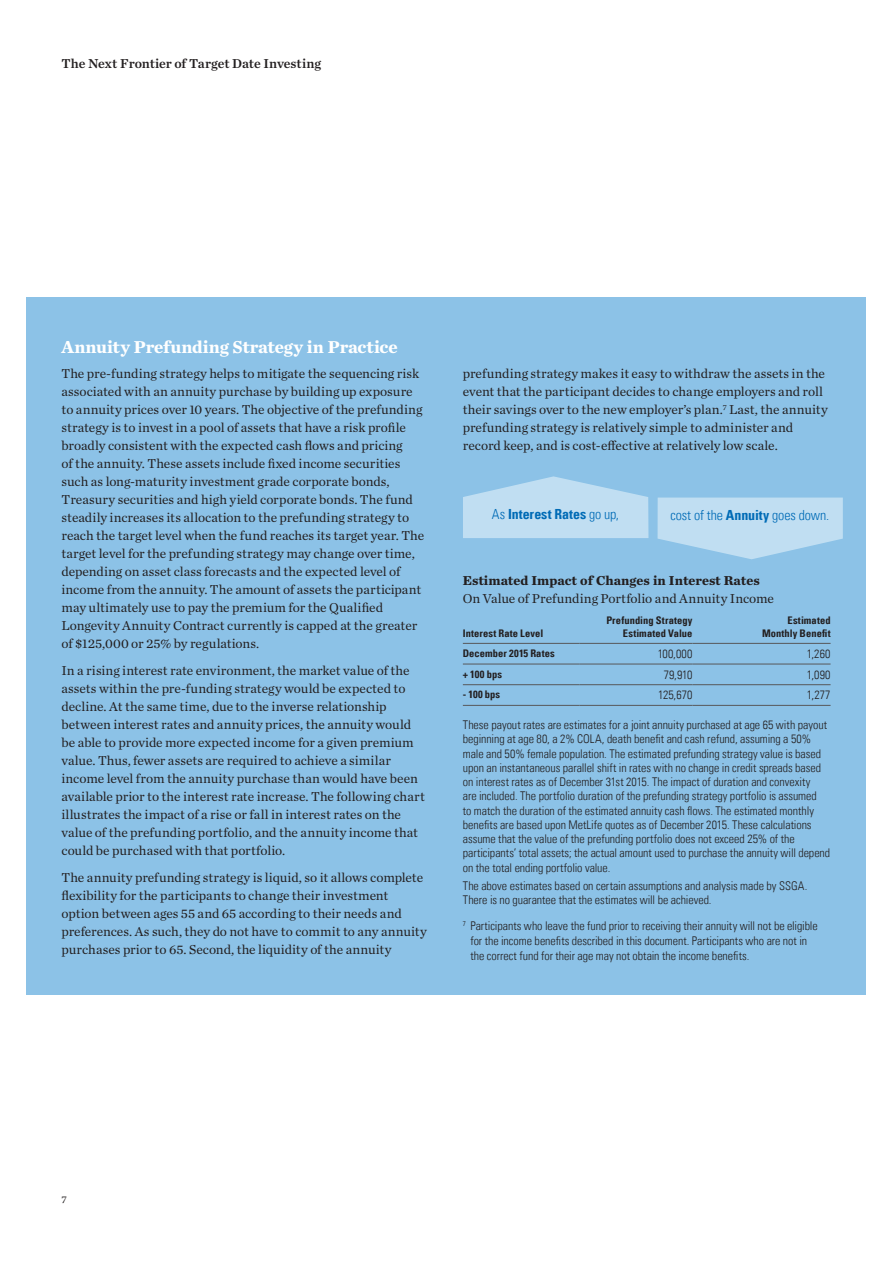
<style>
.page{position:relative;width:893px;height:1263px;background:#fff}
.page>*{position:absolute;margin:0;border:0;box-sizing:border-box;transform-origin:0 0}
.t1{font:700 18px "Chronicle Text G1";letter-spacing:-.005em;color:#fff}
.t2{font:13.95px "Univers Com 47 Light Cond";letter-spacing:-.005em;color:#006bb6}
.t3{font:13.95px "Univers Com 67 Bold Cond";letter-spacing:-.005em;color:#006bb6}
.t4{font:13.5px/18px "Chronicle Text G1";color:#231f20}
.t5{font:700 13.5px "Chronicle Text G1";color:#231f20}
.t6{font:13.5px "Chronicle Text G1 Semi";letter-spacing:-.005em;color:#231f20}
.t7{font:12px/14.2px "Univers Com 47 Light Cond";letter-spacing:-.005em;color:#231f20}
.t8{font:10.5px/13.5px "Univers Com 67 Bold Cond";letter-spacing:.01em;color:#231f20;text-align:right}
.t9{font:10.5px "Chronicle Text G1";color:#231f20}
.s1{font-family:"Univers Com 47 Light Cond"}
.s2{font-family:"Univers Com 67 Bold Cond"}
</style>
<div class="page">
<div style="left:26px;top:298px;width:840px;height:697px;background:#8cc2e7"></div>
<hr style="left:463px;top:643px;width:117px;height:1px;background:#57585a">
<hr style="left:580px;top:643px;width:112px;height:1px;background:#57585a">
<hr style="left:692px;top:643px;width:139px;height:1px;background:#57585a">
<hr style="left:463px;top:664px;width:117px;height:1px;background:#57585a">
<hr style="left:580px;top:664px;width:112px;height:1px;background:#57585a">
<hr style="left:692px;top:664px;width:139px;height:1px;background:#57585a">
<hr style="left:463px;top:684px;width:117px;height:1px;background:#57585a">
<hr style="left:580px;top:684px;width:112px;height:1px;background:#57585a">
<hr style="left:692px;top:684px;width:139px;height:1px;background:#57585a">
<hr style="left:463px;top:705px;width:117px;height:1px;background:#57585a">
<hr style="left:580px;top:705px;width:112px;height:1px;background:#57585a">
<hr style="left:692px;top:705px;width:139px;height:1px;background:#57585a">
<svg style="left:463px;top:476px;width:185px;height:62px"></svg>
<svg style="left:658px;top:498px;width:185px;height:61px"></svg>
<p class="t6" style="left:62px;top:53px;width:261px">The Next Frontier of Target Date Investing</p>
<h1 class="t1" style="left:62px;top:333px;width:338px">Annuity Prefunding Strategy in Practice</h1>
<p class="t4" style="left:62px;top:364px;width:364px">The pre-funding strategy helps to mitigate the sequencing risk associated with an annuity purchase by building up exposure to annuity prices over 10 years. The objective of the prefunding strategy is to invest in a pool of assets that have a risk profile broadly consistent with the expected cash flows and pricing<br>of the annuity. These assets include fixed income securities such as long-maturity investment grade corporate bonds, Treasury securities and high yield corporate bonds. The fund steadily increases its allocation to the prefunding strategy to reach the target level when the fund reaches its target year. The target level for the prefunding strategy may change over time, depending on asset class forecasts and the expected level of income from the annuity. The amount of assets the participant may ultimately use to pay the premium for the Qualified Longevity Annuity Contract currently is capped at the greater of $125,000 or 25% by regulations.</p>
<p class="t4" style="left:62px;top:661px;width:365px">In a rising interest rate environment, the market value of the assets within the pre-funding strategy would be expected to decline. At the same time, due to the inverse relationship between interest rates and annuity prices, the annuity would be able to provide more expected income for a given premium value. Thus, fewer assets are required to achieve a similar income level from the annuity purchase than would have been available prior to the interest rate increase. The following chart illustrates the impact of a rise or fall in interest rates on the value of the prefunding portfolio, and the annuity income that could be purchased with that portfolio.</p>
<p class="t4" style="left:62px;top:868px;width:367px">The annuity prefunding strategy is liquid, so it allows complete flexibility for the participants to change their investment option between ages 55 and 65 according to their needs and preferences. As such, they do not have to commit to any annuity purchases prior to 65. Second, the liquidity of the annuity</p>
<p class="t4" style="left:463px;top:364px;width:366px">prefunding strategy makes it easy to withdraw the assets in the event that the participant decides to change employers and roll their savings over to the new employer’s plan.<sup>7</sup> Last, the annuity prefunding strategy is relatively simple to administer and record keep, and is cost-effective at relatively low scale.</p>
<p class="t3" style="left:492px;top:506px;width:129px"><span class="s1">As</span> Interest Rates <span class="s1">go up,</span></p>
<p class="t2" style="left:670px;top:507px;width:160px">cost of the <span class="s2">Annuity</span> goes down.</p>
<p class="t5" style="left:463px;top:569px;width:298px">Estimated Impact of Changes in Interest Rates</p>
<p class="t4" style="left:463px;top:588px;width:313px">On Value of Prefunding Portfolio and Annuity Income</p>
<p class="t8" style="left:463px;top:627px;width:82px">Interest Rate Level</p>
<p class="t8" style="left:606px;top:613px;width:88px">Prefunding Strategy<br>Estimated Value</p>
<p class="t8" style="left:762px;top:613px;width:70px">Estimated<br>Monthly Benefit</p>
<p class="t8" style="left:463px;top:646px;width:93px">December 2015 Rates</p>
<p class="t7" style="left:658px;top:647px;width:36px">100,000</p>
<p class="t7" style="left:807px;top:647px;width:25px">1,260</p>
<p class="t8" style="left:463px;top:667px;width:41px">+ 100 bps</p>
<p class="t7" style="left:664px;top:667px;width:30px">79,910</p>
<p class="t7" style="left:807px;top:667px;width:25px">1,090</p>
<p class="t8" style="left:463px;top:688px;width:39px">- 100 bps</p>
<p class="t7" style="left:658px;top:688px;width:36px">125,670</p>
<p class="t7" style="left:807px;top:688px;width:25px">1,277</p>
<p class="t7" style="left:463px;top:718px;width:369px">These payout rates are estimates for a joint annuity purchased at age 65 with payout beginning at age 80, a 2% COLA, death benefit and cash refund, assuming a 50% male and 50% female population. The estimated prefunding strategy value is based upon an instantaneous parallel shift in rates with no change in credit spreads based on interest rates as of December 31st 2015. The impact of duration and convexity<br>are included. The portfolio duration of the prefunding strategy portfolio is assumed<br>to match the duration of the estimated annuity cash flows. The estimated monthly benefits are based upon MetLife quotes as of December 2015. These calculations assume that the value of the prefunding portfolio does not exceed 25% of the participants’ total assets; the actual amount used to purchase the annuity will depend on the total ending portfolio value.</p>
<p class="t7" style="left:463px;top:879px;width:346px">The above estimates based on certain assumptions and analysis made by SSGA.<br>There is no guarantee that the estimates will be achieved.</p>
<p class="t7" style="left:470px;top:918px;width:349px;line-height:15px;text-indent:-8px"><sup>7</sup> Participants who leave the fund prior to receiving their annuity will not be eligible for the income benefits described in this document. Participants who are not in the correct fund for their age may not obtain the income benefits.</p>
<p class="t9" style="left:62px;top:1192px;width:7px">7</p>
</div>
